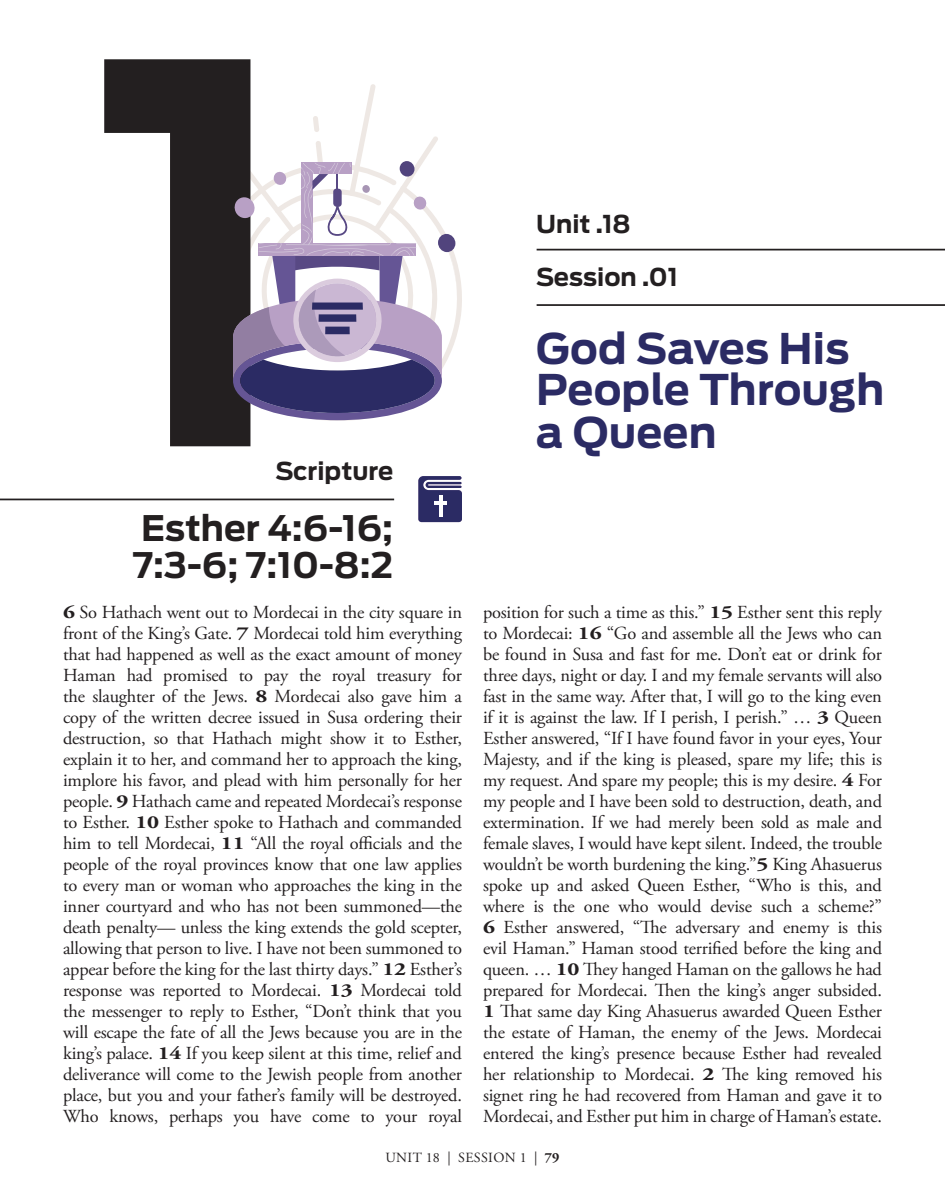
<style>
.page{position:relative;width:945px;height:1197px;background:#fff}
.page>*{position:absolute;margin:0;border:0;box-sizing:border-box;transform-origin:0 0}
.header_session_title{font:700 42px/42px "Antenna";letter-spacing:.005em;color:#2b2b64}
.header_large_right{font:700 35px/36.8px "Antenna";color:#231f20}
.header_smallest_left{font:700 24.5px "Antenna";color:#231f20}
.header_smallest_righ{font:700 24.5px "Antenna";color:#231f20}
.scripture{font:18.38px/21px "Adobe Garamond Pro";letter-spacing:-.01em;color:#231f20;text-align:justify}
.t1{font:14px "Adobe Garamond Pro";letter-spacing:.025em;color:#231f20}
.s1{font-weight:700}
</style>
<div class="page">
<svg style="left:104px;top:59px;width:146px;height:387px"></svg>
<svg style="left:205px;top:84px;width:257px;height:337px"></svg>
<div style="left:312px;top:303px;width:51px;height:7px;background:#2b2b64"></div>
<div style="left:319px;top:314px;width:37px;height:8px;background:#2b2b64"></div>
<div style="left:325px;top:327px;width:25px;height:7px;background:#2b2b64"></div>
<hr style="left:0;top:499px;width:394px;height:1px;background:#231f20">
<svg style="left:418px;top:476px;width:44px;height:46px;background:#51507f"></svg>
<hr style="left:537px;top:304px;width:408px;height:2px;background:#231f20">
<hr style="left:537px;top:249px;width:408px;height:1px;background:#231f20">
<p class="header_smallest_left" style="left:536px;top:210px;width:96px">Unit .18</p>
<p class="header_smallest_left" style="left:536px;top:263px;width:143px">Session .01</p>
<p class="header_smallest_righ" style="left:275px;top:457px;width:119px">Scripture</p>
<p class="header_large_right" style="left:133px;top:510px;width:262px">Esther 4:6-16;<br>7:3-6; 7:10-8:2</p>
<p class="header_session_title" style="left:536px;top:328px;width:350px">God Saves His<br>People Through a Queen</p>
<p class="scripture" style="left:63px;top:603px;width:401px"><span class="s1">6</span> So Hathach went out to Mordecai in the city square in front of the King’s Gate. <span class="s1">7</span> Mordecai told him everything that had happened as well as the exact amount of money Haman had promised to pay the royal treasury for the slaughter of the Jews. <span class="s1">8</span> Mordecai also gave him a copy of the written decree issued in Susa ordering their destruction, so that Hathach might show it to Esther, explain it to her, and command her to approach the king, implore his favor, and plead with him personally for her people. <span class="s1">9</span> Hathach came and repeated Mordecai’s response to Esther. <span class="s1">10</span> Esther spoke to Hathach and commanded him to tell Mordecai, <span class="s1">11</span> “All the royal officials and the people of the royal provinces know that one law applies to every man or woman who approaches the king in the inner courtyard and who has not been summoned—the death penalty— unless the king extends the gold scepter, allowing that person to live. I have not been summoned to appear before the king for the last thirty days.” <span class="s1">12</span> Esther’s response was reported to Mordecai. <span class="s1">13</span> Mordecai told the messenger to reply to Esther, “Don’t think that you will escape the fate of all the Jews because you are in the king’s palace. <span class="s1">14</span> If you keep silent at this time, relief and deliverance will come to the Jewish people from another place, but you and your father’s family will be destroyed.<br>Who knows, perhaps you have come to your royal</p>
<p class="scripture" style="left:483px;top:603px;width:401px">position for such a time as this.” <span class="s1">15</span> Esther sent this reply to Mordecai: <span class="s1">16</span> “Go and assemble all the Jews who can be found in Susa and fast for me. Don’t eat or drink for three days, night or day. I and my female servants will also fast in the same way. After that, I will go to the king even if it is against the law. If I perish, I perish.” … <span class="s1">3</span> Queen Esther answered, “If I have found favor in your eyes, Your Majesty, and if the king is pleased, spare my life; this is my request. And spare my people; this is my desire. <span class="s1">4</span> For my people and I have been sold to destruction, death, and extermination. If we had merely been sold as male and female slaves, I would have kept silent. Indeed, the trouble wouldn’t be worth burdening the king.”<span class="s1">5</span> King Ahasuerus spoke up and asked Queen Esther, “Who is this, and where is the one who would devise such a scheme?” <span class="s1">6</span> Esther answered, “The adversary and enemy is this evil Haman.” Haman stood terrified before the king and queen. … <span class="s1">10</span> They hanged Haman on the gallows he had prepared for Mordecai. Then the king’s anger subsided.<br><span class="s1">1</span> That same day King Ahasuerus awarded Queen Esther the estate of Haman, the enemy of the Jews. Mordecai entered the king’s presence because Esther had revealed her relationship to Mordecai. <span class="s1">2</span> The king removed his signet ring he had recovered from Haman and gave it to Mordecai, and Esther put him in charge of Haman’s estate.</p>
<p class="t1" style="left:386px;top:1150px;width:176px">UNIT 18 | SESSION 1 | <span class="s1">79</span></p>
</div>
